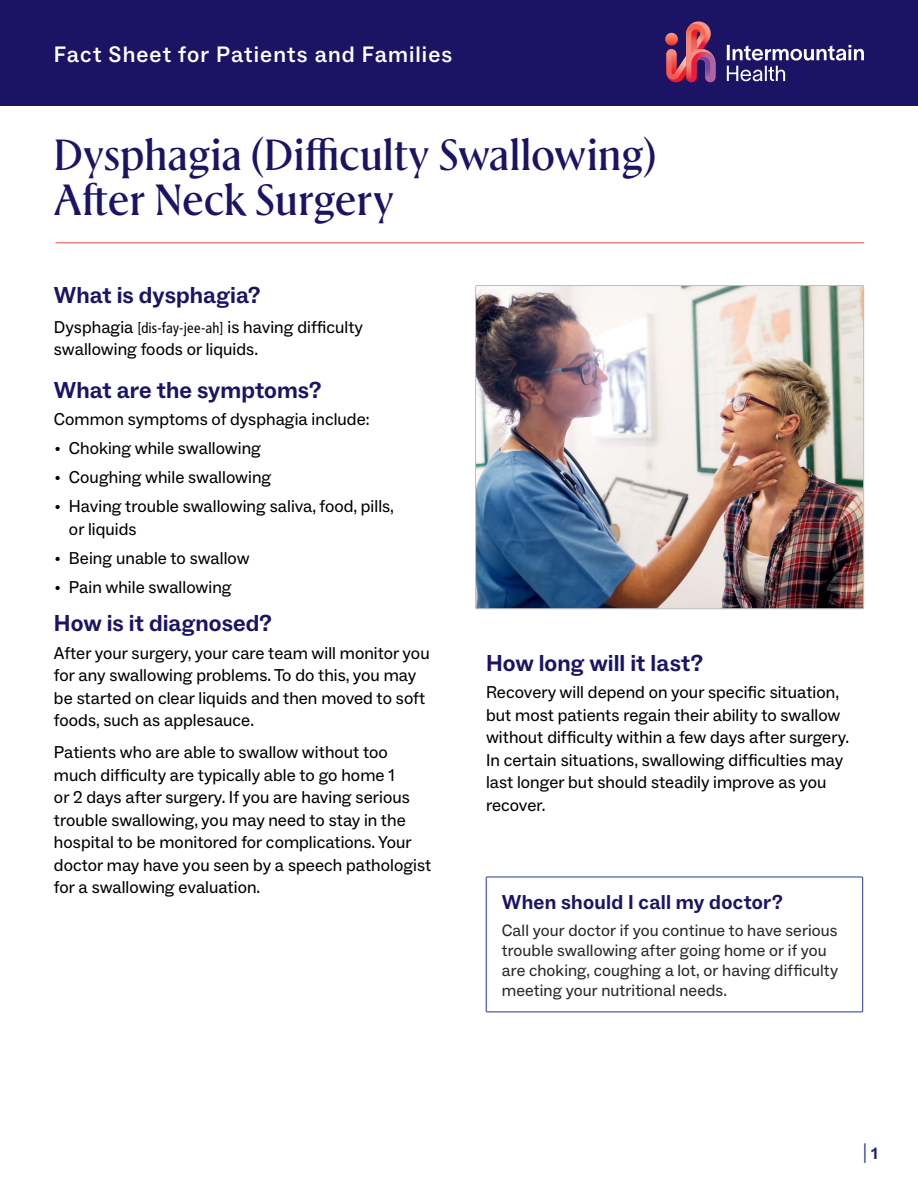
<style>
.page{position:relative;width:918px;height:1188px;background:#fff}
.page>*{position:absolute;margin:0;border:0;box-sizing:border-box;transform-origin:0 0}
.Title__h1{font:500 43.5px/44.1px "Rector";letter-spacing:.01em;color:#1b1464}
.Level_1__h2{font:700 23.25px "ABC Social";letter-spacing:.005em;color:#1b1464}
.t1{font:500 22.5px "ABC Social";letter-spacing:.05em;color:#fff}
.Title_bar{font:700 20.25px "ABC Social";letter-spacing:.015em;color:#1b1464}
.t2{font:19.5px "ABC Social";color:#323f99}
.Main__p{font:17.25px/22.5px "ABC Social";letter-spacing:.005em;color:#000}
.Main_table{font:16.5px/20.2px "ABC Social";letter-spacing:.005em;color:#292829}
.s1{font-family:"Frutiger LT Std";font-stretch:condensed;font-size:14.7px}
.s2{font-family:"Adobe Garamond Pro";font-size:15px}
.s3{font-weight:700;font-size:16.5px;color:#231d69}
</style>
<div class="page">
<div style="left:0;top:0;width:918px;height:106px;background:#1b1464"></div>
<svg style="left:727px;top:45px;width:137px;height:36px"></svg>
<svg style="left:665px;top:21px;width:51px;height:61px"></svg>
<hr style="left:55px;top:242px;width:809px;height:1px;background:#f15856">
<img style="left:477px;top:287px;width:385px;height:320px">
<div style="left:475px;top:285px;width:389px;height:324px;border:1px solid #bcbec0"></div>
<div style="left:486px;top:876px;width:377px;height:136px;border:1px solid #293896"></div>
<h3 class="t1" style="left:54px;top:40px;width:400px">Fact Sheet for Patients and Families</h3>
<p class="Title__h1" style="left:54px;top:132px;width:604px">Dysphagia (Difficulty Swallowing)<br>After Neck Surgery</p>
<p class="Level_1__h2" style="left:54px;top:281px;width:208px">What is dysphagia?</p>
<p class="Main__p" style="left:54px;top:316px;width:311px">Dysphagia <span class="s1">[dis-fay-jee-ah]</span> is having difficulty swallowing foods or liquids.</p>
<p class="Level_1__h2" style="left:54px;top:375px;width:269px">What are the symptoms?</p>
<p class="Main__p" style="left:54px;top:408px;width:317px">Common symptoms of dysphagia include:</p>
<p class="Main__p" style="left:55px;top:437px;width:208px"><span class="s2">•</span> Choking while swallowing</p>
<p class="Main__p" style="left:55px;top:466px;width:218px"><span class="s2">•</span> Coughing while swallowing</p>
<p class="Main__p" style="left:69px;top:495px;width:327px;text-indent:-14px"><span class="s2">•</span> Having trouble swallowing saliva, food, pills, or liquids</p>
<p class="Main__p" style="left:55px;top:547px;width:196px"><span class="s2">•</span> Being unable to swallow</p>
<p class="Main__p" style="left:55px;top:576px;width:178px"><span class="s2">•</span> Pain while swallowing</p>
<p class="Level_1__h2" style="left:54px;top:609px;width:219px">How is it diagnosed?</p>
<p class="Main__p" style="left:54px;top:642px;width:377px">After your surgery, your care team will monitor you for any swallowing problems. To do this, you may be started on clear liquids and then moved to soft foods, such as applesauce.</p>
<p class="Main__p" style="left:54px;top:741px;width:379px">Patients who are able to swallow without too much difficulty are typically able to go home 1<br>or 2 days after surgery. If you are having serious trouble swallowing, you may need to stay in the hospital to be monitored for complications. Your doctor may have you seen by a speech pathologist for a swallowing evaluation.</p>
<p class="Level_1__h2" style="left:486px;top:649px;width:219px">How long will it last?</p>
<p class="Main__p" style="left:486px;top:682px;width:365px">Recovery will depend on your specific situation, but most patients regain their ability to swallow without difficulty within a few days after surgery.<br>In certain situations, swallowing difficulties may last longer but should steadily improve as you recover.</p>
<p class="Title_bar" style="left:502px;top:889px;width:282px">When should I call my doctor?</p>
<p class="Main_table" style="left:502px;top:920px;width:338px">Call your doctor if you continue to have serious trouble swallowing after going home or if you are choking, coughing a lot, or having difficulty meeting your nutritional needs.</p>
<p class="t2" style="left:863px;top:1139px;width:16px">|<span class="s3">1</span></p>
</div>
